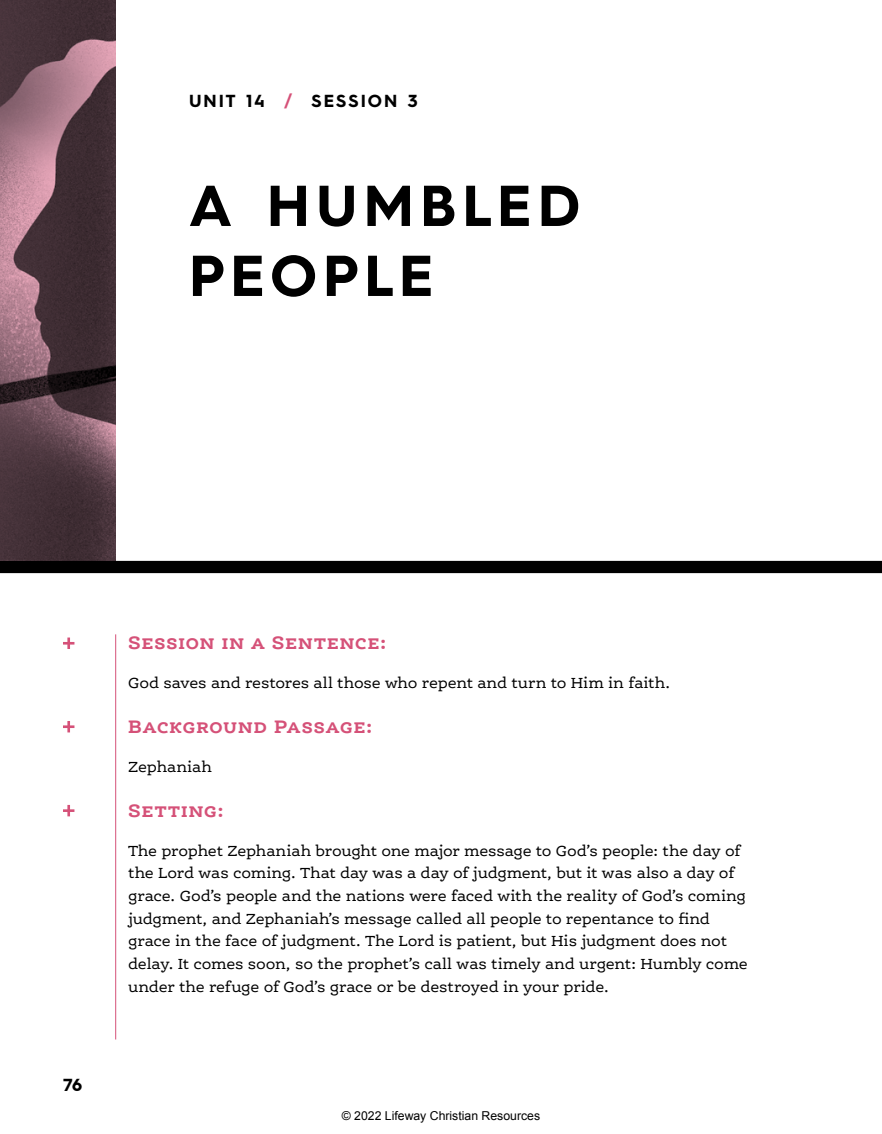
<style>
.page{position:relative;width:882px;height:1134px;background:#fff}
.page>*{position:absolute;margin:0;border:0;box-sizing:border-box;transform-origin:0 0}
.t1{font:700 57.75px/70px "Hurme Geometric Sans 4";letter-spacing:.1em;color:#000}
.t2{font:700 19.25px "Ernestine Pro";letter-spacing:.02em;color:#d55178}
.t3{font:700 17.5px "Hurme Geometric Sans 4";letter-spacing:.115em;color:#000}
.t4{font:15.75px/22.8px "Ernestine Pro";letter-spacing:-.015em;color:#000}
.t5{font:12.25px "Arial";color:#000}
.s1{color:#d55178}
</style>
<div class="page">
<img style="left:0;top:0;width:116px;height:561px">
<svg style="left:63px;top:638px;width:11px;height:11px"></svg>
<svg style="left:63px;top:721px;width:11px;height:11px"></svg>
<svg style="left:63px;top:805px;width:11px;height:11px"></svg>
<hr style="left:115px;top:634px;width:1px;height:406px;background:#d55178">
<div style="left:0;top:561px;width:882px;height:12px;background:#000"></div>
<p class="t3" style="left:189px;top:88px;width:230px">UNIT 14 <span class="s1">/</span> SESSION 3</p>
<h1 class="t1" style="left:189px;top:170px;width:393px">A HUMBLED<br>PEOPLE</h1>
<p class="t3" style="left:63px;top:1073px;width:21px">76</p>
<p class="t2" style="left:128px;top:630px;width:260px">Session in a Sentence:</p>
<p class="t4" style="left:128px;top:671px;width:541px">God saves and restores all those who repent and turn to Him in faith.</p>
<p class="t2" style="left:128px;top:714px;width:246px">Background Passage:</p>
<p class="t4" style="left:128px;top:755px;width:85px">Zephaniah</p>
<p class="t2" style="left:128px;top:798px;width:98px">Setting:</p>
<p class="t4" style="left:128px;top:839px;width:621px">The prophet Zephaniah brought one major message to God’s people: the day of the Lord was coming. That day was a day of judgment, but it was also a day of grace. God’s people and the nations were faced with the reality of God’s coming judgment, and Zephaniah’s message called all people to repentance to find grace in the face of judgment. The Lord is patient, but His judgment does not delay. It comes soon, so the prophet’s call was timely and urgent: Humbly come under the refuge of God’s grace or be destroyed in your pride.</p>
<p class="t5" style="left:342px;top:1107px;width:200px">© 2022 Lifeway Christian Resources</p>
</div>
